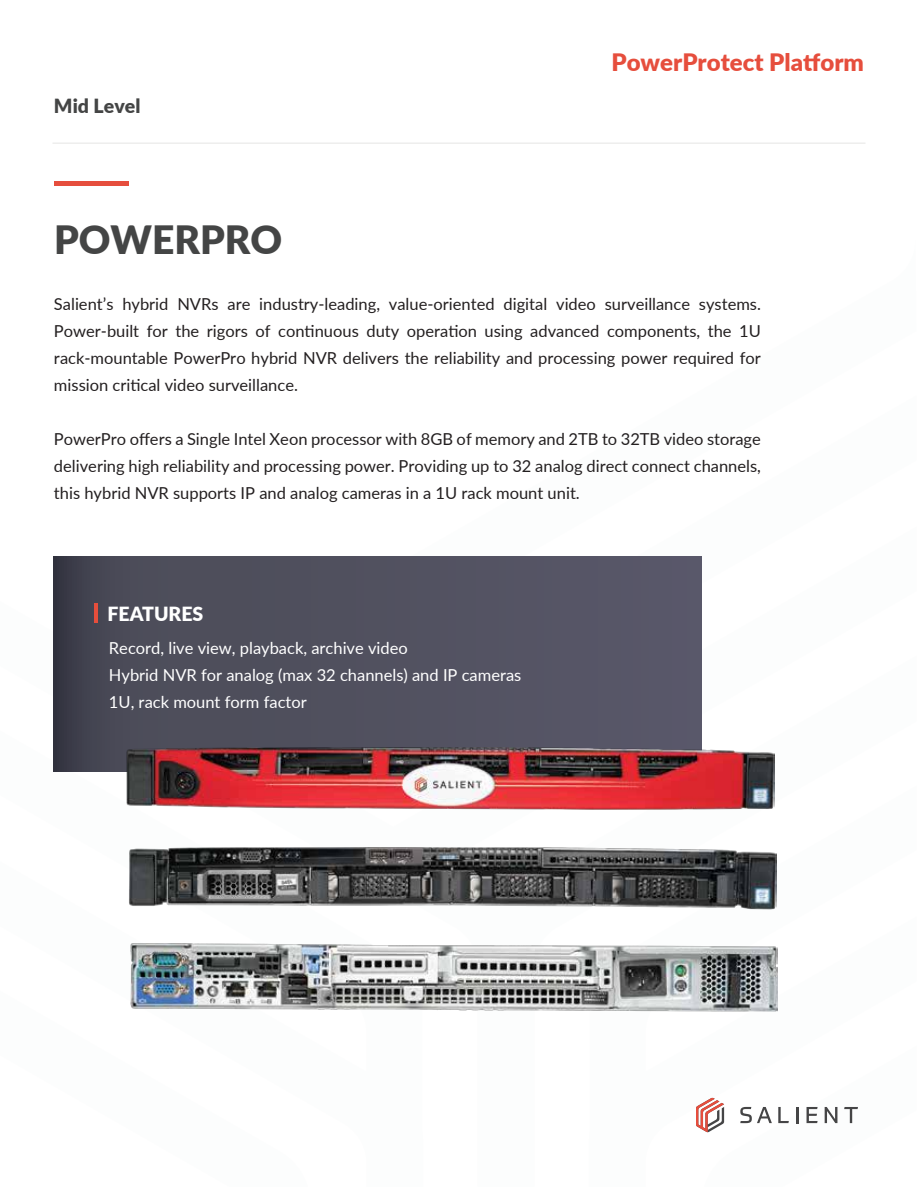
<style>
.page{position:relative;width:918px;height:1188px;background:#fff}
.page>*{position:absolute;margin:0;border:0;box-sizing:border-box;transform-origin:0 0}
.t1{font:900 39px "Lato";color:#444545}
.t2{font:900 24px "Lato";color:#e64e3d}
.t3{font:900 19.5px "Lato";color:#444545}
.t4{font:900 19.5px "Lato";color:#fff}
.t5{font:16.5px/27px "Lato";color:#231f20;text-align:justify}
.t6{font:16.5px/27px "Lato";color:#fff}
</style>
<div class="page">
<svg style="left:696px;top:1097px;width:162px;height:36px"></svg>
<div style="left:53px;top:556px;width:648px;height:215px;background:linear-gradient(to right,#464652,#5b596b)"></div>
<div style="left:54px;top:181px;width:75px;height:5px;background:#e64e3d"></div>
<hr style="left:52px;top:143px;width:814px;height:1px;background:#e5e5e4">
<img style="left:130px;top:943px;width:647px;height:68px">
<img style="left:127px;top:747px;width:648px;height:63px">
<img style="left:129px;top:847px;width:647px;height:63px">
<hr style="left:94px;top:603px;width:4px;height:19px;background:#e64e3c">
<p class="t3" style="left:54px;top:92px;width:88px">Mid Level</p>
<h1 class="t1" style="left:54px;top:211px;width:230px">POWERPRO</h1>
<h2 class="t2" style="left:611px;top:45px;width:254px">PowerProtect Platform</h2>
<p class="t5" style="left:54px;top:290px;width:708px">Salient’s hybrid NVRs are industry-leading, value-oriented digital video surveillance systems.<br>Power-built for the rigors of continuous duty operation using advanced components, the 1U rack-mountable PowerPro hybrid NVR delivers the reliability and processing power required for mission critical video surveillance.</p>
<p class="t5" style="left:54px;top:425px;width:709px">PowerPro offers a Single Intel Xeon processor with 8GB of memory and 2TB to 32TB video storage delivering high reliability and processing power. Providing up to 32 analog direct connect channels, this hybrid NVR supports IP and analog cameras in a 1U rack mount unit.</p>
<p class="t4" style="left:107px;top:599px;width:97px">FEATURES</p>
<p class="t6" style="left:109px;top:634px;width:414px">Record, live view, playback, archive video<br>Hybrid NVR for analog (max 32 channels) and IP cameras<br>1U, rack mount form factor</p>
</div>
